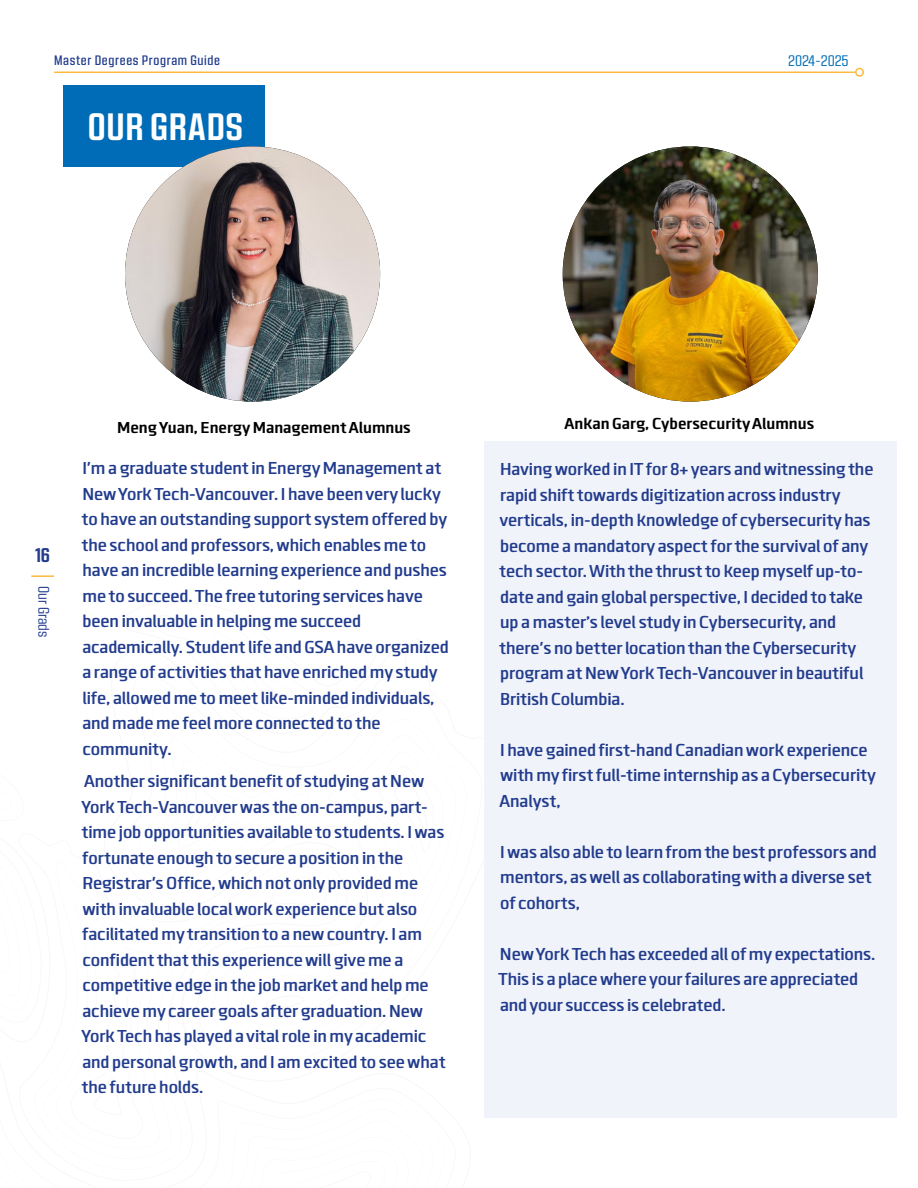
<style>
.page{position:relative;width:918px;height:1188px;background:#fff}
.page>*{position:absolute;margin:0;border:0;box-sizing:border-box;transform-origin:0 0}
.t1{font:700 37.5px "Kuunari";letter-spacing:.02em;color:#fff}
.t2{font:700 19.5px "Kuunari";color:#223c8d}
.t3{font:600 18px/25.5px "Clio";letter-spacing:-.015em;color:#223c8d}
.t4{font:700 16.5px "Clio";letter-spacing:-.01em;color:#000}
.t5{font:15px "Kuunari";letter-spacing:-.005em;color:#006cb7}
.t6{font:15px "Kuunari";letter-spacing:-.005em;color:#223c8d}
.t7{font:500 13.5px "Kuunari";letter-spacing:.05em;color:#223c8d}
</style>
<div class="page">
<hr style="left:31px;top:575px;width:23px;height:2px;background:#fdb940">
<hr style="left:54px;top:72px;width:801px;height:1px;background:#fdb940">
<div style="left:855px;top:68px;width:9px;height:9px;border:2px solid #fdb940;border-radius:50%"></div>
<div style="left:484px;top:441px;width:413px;height:677px;background:#f1f3fa"></div>
<img style="left:563px;top:146px;width:255px;height:256px;border-radius:128px">
<div style="left:63px;top:85px;width:202px;height:82px;background:#006cb7"></div>
<img style="left:125px;top:146px;width:255px;height:256px;border-radius:128px">
<p class="t7" style="left:54px;top:53px;width:168px">Master Degrees Program Guide</p>
<p class="t5" style="left:788px;top:52px;width:62px">2024-2025</p>
<h1 class="t1" style="left:88px;top:105px;width:157px">OUR GRADS</h1>
<p class="t2" style="left:35px;top:544px;width:16px">16</p>
<p class="t6" style="left:52px;top:586px;width:53px;rotate:90deg">Our Grads</p>
<p class="t4" style="left:117px;top:417px;width:295px">Meng Yuan, Energy Management Alumnus</p>
<p class="t3" style="left:82px;top:455px;width:369px">I'm a graduate student in Energy Management at New York Tech-Vancouver. I have been very lucky to have an outstanding support system offered by the school and professors, which enables me to have an incredible learning experience and pushes me to succeed. The free tutoring services have been invaluable in helping me succeed academically. Student life and GSA have organized a range of activities that have enriched my study life, allowed me to meet like-minded individuals, and made me feel more connected to the community.</p>
<p class="t3" style="left:81px;top:768px;width:366px">Another significant benefit of studying at New York Tech-Vancouver was the on-campus, part&shy;time job opportunities available to students. I was fortunate enough to secure a position in the Registrar's Office, which not only provided me with invaluable local work experience but also facilitated my transition to a new country. I am confident that this experience will give me a competitive edge in the job market and help me achieve my career goals after graduation. New York Tech has played a vital role in my academic and personal growth, and I am excited to see what the future holds.</p>
<p class="t4" style="left:565px;top:414px;width:251px">Ankan Garg, Cybersecurity Alumnus</p>
<p class="t3" style="left:499px;top:456px;width:376px">Having worked in IT for 8+ years and witnessing the rapid shift towards digitization across industry verticals, in-depth knowledge of cybersecurity has become a mandatory aspect for the survival of any tech sector. With the thrust to keep myself up-to&shy;date and gain global perspective, I decided to take up a master’s level study in Cybersecurity, and there's no better location than the Cybersecurity program at New York Tech-Vancouver in beautiful British Columbia.</p>
<p class="t3" style="left:500px;top:737px;width:378px">I have gained first-hand Canadian work experience with my first full-time internship as a Cybersecurity<br>Analyst,</p>
<p class="t3" style="left:500px;top:839px;width:379px">I was also able to learn from the best professors and mentors, as well as collaborating with a diverse set of cohorts,</p>
<p class="t3" style="left:498px;top:941px;width:379px">New York Tech has exceeded all of my expectations.<br>This is a place where your failures are appreciated and your success is celebrated.</p>
</div>
